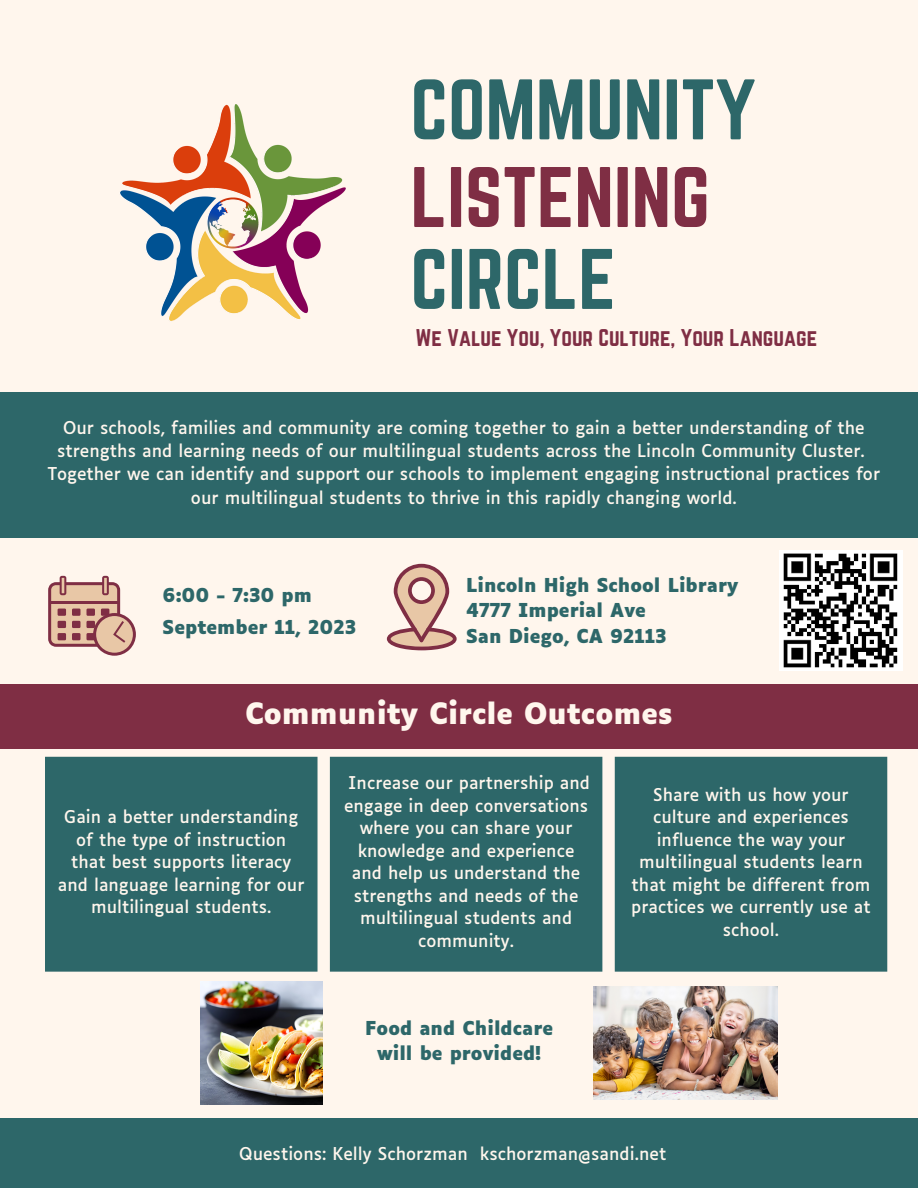
<style>
.page{position:relative;width:918px;height:1188px;background:#fff6ed}
.page>*{position:absolute;margin:0;border:0;box-sizing:border-box;transform-origin:0 0}
.t1{font:75px "Norwester";color:#2d6769}
.t2{font:75px "Norwester";color:#7f2e44}
.t3{font:700 28.2px "Luciole";color:#fff6ed}
.t4{font:21.15px "Norwester";color:#7f2e44}
.t5{font:700 18.3px/24.8px "Luciole";color:#2d6769;text-align:center}
.t6{font:16.95px/23.2px "Luciole";color:#fff6ed;text-align:center}
.t7{font:16.8px/22.5px "Luciole";color:#fff6ed;text-align:center}
</style>
<div class="page">
<div style="left:0;top:392px;width:918px;height:145px;background:#2d6769"></div>
<svg style="left:48px;top:576px;width:88px;height:80px"></svg>
<svg style="left:387px;top:564px;width:70px;height:86px"></svg>
<div style="left:0;top:684px;width:918px;height:64px;background:#7f2e44"></div>
<div style="left:0;top:1118px;width:918px;height:70px;background:#2d6769"></div>
<img style="left:120px;top:104px;width:226px;height:217px">
<div style="left:45px;top:757px;width:842px;height:215px;background:#2d6769"></div>
<img style="left:779px;top:551px;width:123px;height:120px">
<img style="left:200px;top:982px;width:123px;height:122px">
<img style="left:594px;top:987px;width:183px;height:112px">
<p class="t1" style="left:410px;top:64px;width:347px">COMMUNITY</p>
<p class="t2" style="left:410px;top:152px;width:301px">LISTENING</p>
<p class="t1" style="left:410px;top:234px;width:207px">CIRCLE</p>
<p class="t4" style="left:416px;top:325px;width:403px">We Value You, Your Culture, Your Language</p>
<p class="t6" style="left:57px;top:417px;width:809px">Our schools, families and community are coming together to gain a better understanding of the strengths and learning needs of our multilingual students across the Lincoln Community Cluster.</p>
<p class="t6" style="left:48px;top:464px;width:834px">Together we can identify and support our schools to implement engaging instructional practices for our multilingual students to thrive in this rapidly changing world.</p>
<p class="t5" style="left:163px;top:584px;width:151px">6:00 - 7:30 pm</p>
<p class="t5" style="left:163px;top:617px;width:195px">September 11, 2023</p>
<p class="t5" style="left:466px;top:574px;width:274px">Lincoln High School Library</p>
<p class="t5" style="left:466px;top:600px;width:181px">4777 Imperial Ave</p>
<p class="t5" style="left:466px;top:625px;width:202px">San Diego, CA 92113</p>
<p class="t3" style="left:245px;top:702px;width:429px">Community Circle Outcomes</p>
<p class="t7" style="left:58px;top:807px;width:248px">Gain a better understanding of the type of instruction that best supports literacy and language learning for our multilingual students.</p>
<p class="t7" style="left:344px;top:773px;width:247px">Increase our partnership and engage in deep conversations where you can share your knowledge and experience and help us understand the strengths and needs of the multilingual students and community.</p>
<p class="t7" style="left:631px;top:785px;width:241px">Share with us how your culture and experiences influence the way your multilingual students learn that might be different from practices we currently use at school.</p>
<p class="t5" style="left:365px;top:1018px;width:189px">Food and Childcare will be provided!</p>
<p class="t6" style="left:239px;top:1143px;width:429px">Questions: Kelly Schorzman kschorzman@sandi.net</p>
</div>
